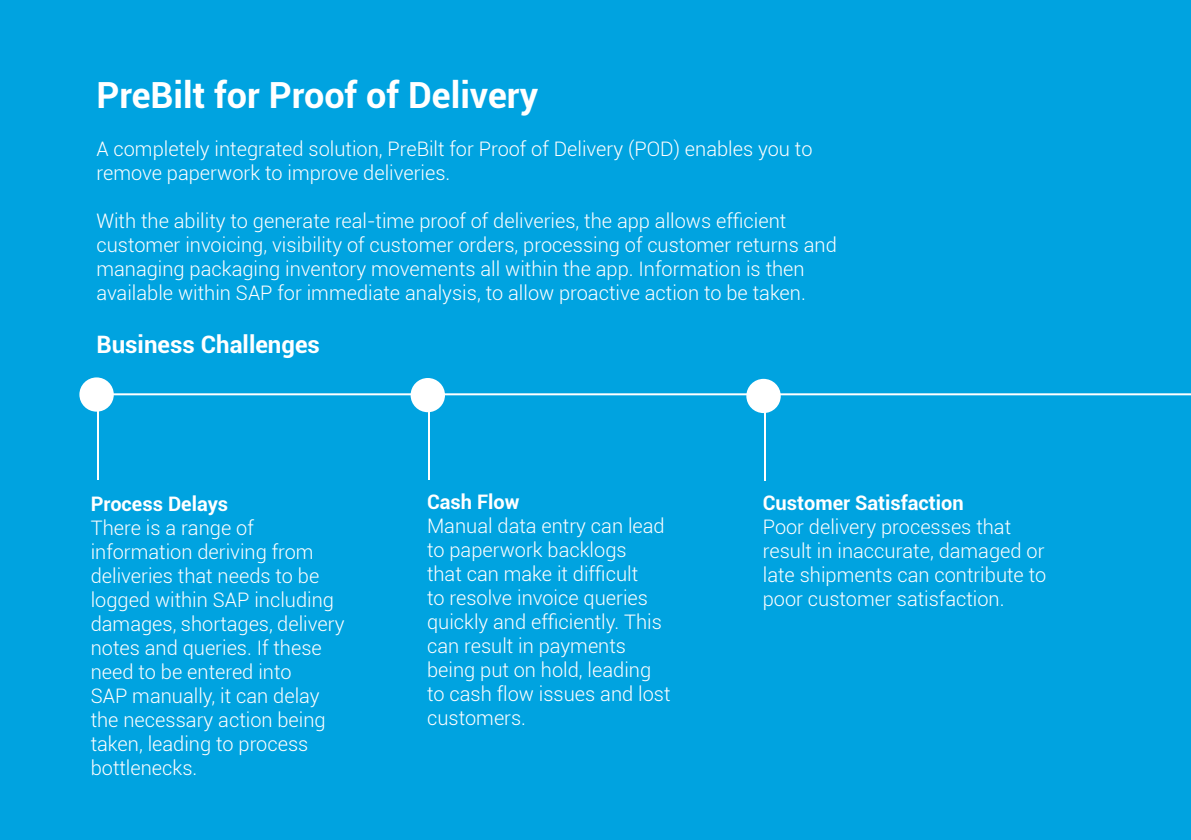
<style>
.page{position:relative;width:1191px;height:840px;background:#fff}
.page>*{position:absolute;margin:0;border:0;box-sizing:border-box;transform-origin:0 0}
.t1{font:700 36px "Roboto";color:#fff}
.t2{font:700 24px "Roboto";color:#fff}
.t3{font:300 20px/24px "Roboto";color:#fff}
.t4{font:700 20px "Roboto";color:#fff}
</style>
<div class="page">
<div style="left:0;top:0;width:1191px;height:839px;background:#00a3e0"></div>
<hr style="left:96px;top:393px;width:1095px;height:2px;background:#fff">
<hr style="left:97px;top:406px;width:1px;height:73px;background:#fff">
<div style="left:79px;top:377px;width:35px;height:34px;background:#fff;border-radius:50%"></div>
<hr style="left:428px;top:406px;width:1px;height:74px;background:#fff">
<div style="left:410px;top:378px;width:35px;height:34px;background:#fff;border-radius:50%"></div>
<hr style="left:764px;top:407px;width:1px;height:73px;background:#fff">
<div style="left:746px;top:378px;width:34px;height:35px;background:#fff;border-radius:50%"></div>
<p class="t1" style="left:96px;top:70px;width:443px">PreBilt for Proof of Delivery</p>
<p class="t3" style="left:96px;top:136px;width:717px">A completely integrated solution, PreBilt for Proof of Delivery (POD) enables you to remove paperwork to improve deliveries.</p>
<p class="t3" style="left:96px;top:208px;width:742px">With the ability to generate real-time proof of deliveries, the app allows efficient customer invoicing, visibility of customer orders, processing of customer returns and managing packaging inventory movements all within the app. Information is then available within SAP for immediate analysis, to allow proactive action to be taken.</p>
<p class="t2" style="left:96px;top:327px;width:225px">Business Challenges</p>
<p class="t4" style="left:91px;top:489px;width:139px">Process Delays</p>
<p class="t3" style="left:91px;top:514px;width:255px">There is a range of information deriving from deliveries that needs to be logged within SAP including damages, shortages, delivery notes and queries. If these need to be entered into<br>SAP manually, it can delay the necessary action being taken, leading to process bottlenecks.</p>
<p class="t4" style="left:427px;top:487px;width:94px">Cash Flow</p>
<p class="t3" style="left:427px;top:512px;width:245px">Manual data entry can lead to paperwork backlogs<br>that can make it difficult<br>to resolve invoice queries quickly and efficiently. This can result in payments being put on hold, leading to cash flow issues and lost customers.</p>
<p class="t4" style="left:763px;top:488px;width:202px">Customer Satisfaction</p>
<p class="t3" style="left:763px;top:513px;width:285px">Poor delivery processes that result in inaccurate, damaged or late shipments can contribute to poor customer satisfaction.</p>
</div>
